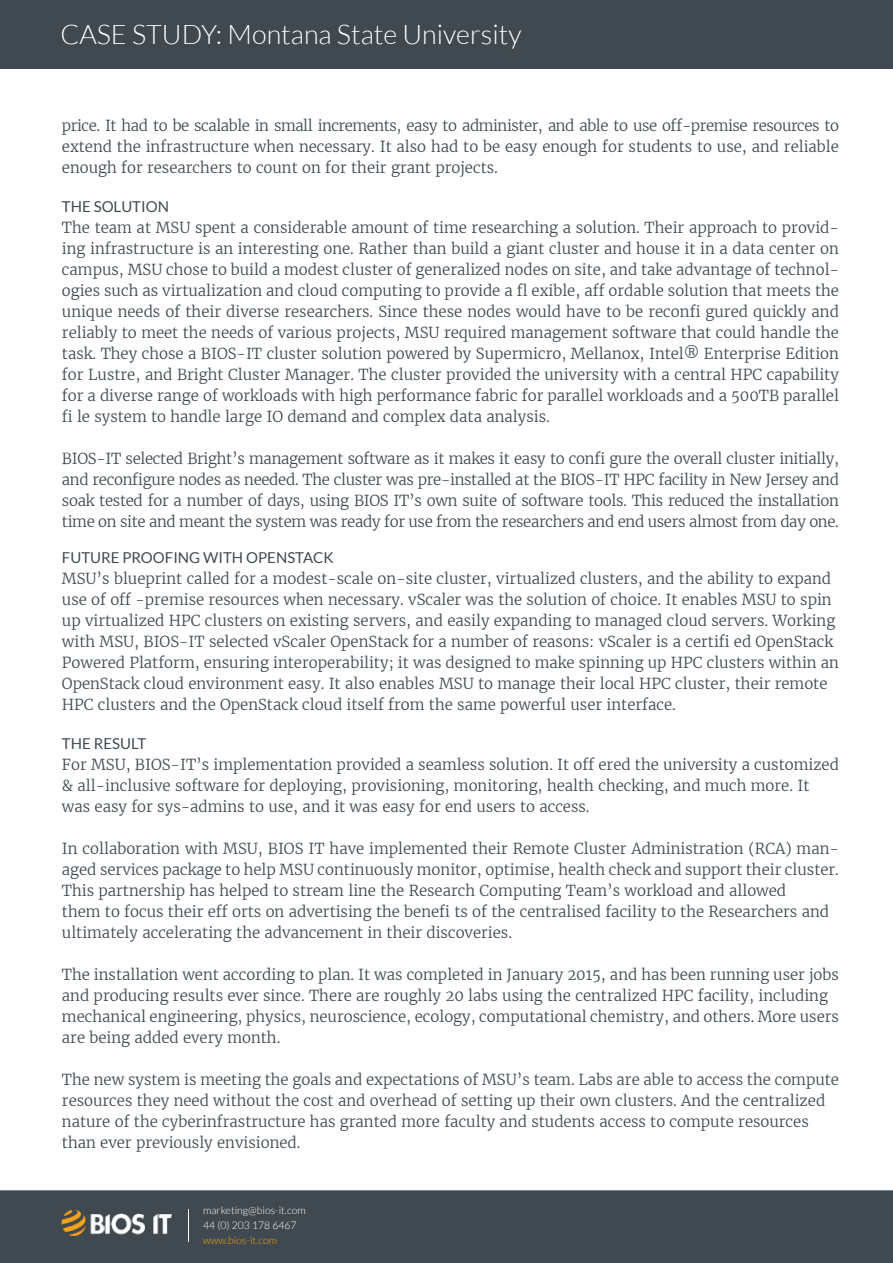
<style>
.page{position:relative;width:893px;height:1263px;background:#fff}
.page>*{position:absolute;margin:0;border:0;box-sizing:border-box;transform-origin:0 0}
.t1{font:300 27px "Lato";color:#fff}
.t2{font:300 15px/21px "Merriweather";color:#3f4a50}
.t3{font:15px "Lato";color:#3f4a50}
.t4{font:300 10.5px/15px "Lato";color:#fff}
.t5{font:300 10.5px "Lato";color:#faa41a}
</style>
<div class="page">
<div style="left:0;top:0;width:893px;height:69px;background:#3f494f"></div>
<div style="left:0;top:1190px;width:893px;height:73px;background:#3f494f"></div>
<div style="left:174px;top:1199px;width:28px;height:45px;background:#3f494f"></div>
<img style="left:62px;top:1209px;width:109px;height:26px">
<h1 class="t1" style="left:60px;top:20px;width:463px">CASE STUDY: Montana State University</h1>
<p class="t2" style="left:62px;top:115px;width:779px;text-align:justify">price. It had to be scalable in small increments, easy to administer, and able to use off-premise resources to extend the infrastructure when necessary. It also had to be easy enough for students to use, and reliable enough for researchers to count on for their grant projects.</p>
<p class="t3" style="left:62px;top:198px;width:109px">THE SOLUTION</p>
<p class="t2" style="left:62px;top:217px;width:779px;text-align:justify">The team at MSU spent a considerable amount of time researching a solution. Their approach to provid&shy;ing infrastructure is an interesting one. Rather than build a giant cluster and house it in a data center on campus, MSU chose to build a modest cluster of generalized nodes on site, and take advantage of technol&shy;ogies such as virtualization and cloud computing to provide a fl exible, aff ordable solution that meets the unique needs of their diverse researchers. Since these nodes would have to be reconfi gured quickly and reliably to meet the needs of various projects, MSU required management software that could handle the task. They chose a BIOS-IT cluster solution powered by Supermicro, Mellanox, Intel® Enterprise Edition for Lustre, and Bright Cluster Manager. The cluster provided the university with a central HPC capability for a diverse range of workloads with high performance fabric for parallel workloads and a 500TB parallel fi le system to handle large IO demand and complex data analysis.</p>
<p class="t2" style="left:62px;top:448px;width:779px;text-align:justify">BIOS-IT selected Bright’s management software as it makes it easy to confi gure the overall cluster initially, and reconfigure nodes as needed. The cluster was pre-installed at the BIOS-IT HPC facility in New Jersey and soak tested for a number of days, using BIOS IT’s own suite of software tools. This reduced the installation time on site and meant the system was ready for use from the researchers and end users almost from day one.</p>
<p class="t3" style="left:62px;top:549px;width:273px">FUTURE PROOFING WITH OPENSTACK</p>
<p class="t2" style="left:62px;top:568px;width:779px">MSU’s blueprint called for a modest-scale on-site cluster, virtualized clusters, and the ability to expand use of off -premise resources when necessary. vScaler was the solution of choice. It enables MSU to spin up virtualized HPC clusters on existing servers, and easily expanding to managed cloud servers. Working with MSU, BIOS-IT selected vScaler OpenStack for a number of reasons: vScaler is a certifi ed OpenStack Powered Platform, ensuring interoperability; it was designed to make spinning up HPC clusters within an OpenStack cloud environment easy. It also enables MSU to manage their local HPC cluster, their remote HPC clusters and the OpenStack cloud itself from the same powerful user interface.</p>
<p class="t3" style="left:62px;top:735px;width:86px">THE RESULT</p>
<p class="t2" style="left:62px;top:754px;width:779px">For MSU, BIOS-IT’s implementation provided a seamless solution. It off ered the university a customized &amp; all-inclusive software for deploying, provisioning, monitoring, health checking, and much more. It was easy for sys-admins to use, and it was easy for end users to access.</p>
<p class="t2" style="left:62px;top:838px;width:779px">In collaboration with MSU, BIOS IT have implemented their Remote Cluster Administration (RCA) man&shy;aged services package to help MSU continuously monitor, optimise, health check and support their cluster.<br>This partnership has helped to stream line the Research Computing Team’s workload and allowed<br>them to focus their eff orts on advertising the benefi ts of the centralised facility to the Researchers and ultimately accelerating the advancement in their discoveries.</p>
<p class="t2" style="left:62px;top:964px;width:779px">The installation went according to plan. It was completed in January 2015, and has been running user jobs and producing results ever since. There are roughly 20 labs using the centralized HPC facility, including mechanical engineering, physics, neuroscience, ecology, computational chemistry, and others. More users are being added every month.</p>
<p class="t2" style="left:62px;top:1069px;width:779px">The new system is meeting the goals and expectations of MSU’s team. Labs are able to access the compute resources they need without the cost and overhead of setting up their own clusters. And the centralized nature of the cyberinfrastructure has granted more faculty and students access to compute resources than ever previously envisioned.</p>
<p class="t4" style="left:203px;top:1202px;width:104px">marketing@bios-it.com<br>44 (0) 203 178 6467</p>
<p class="t5" style="left:203px;top:1234px;width:76px">www.bios-it.com</p>
</div>
